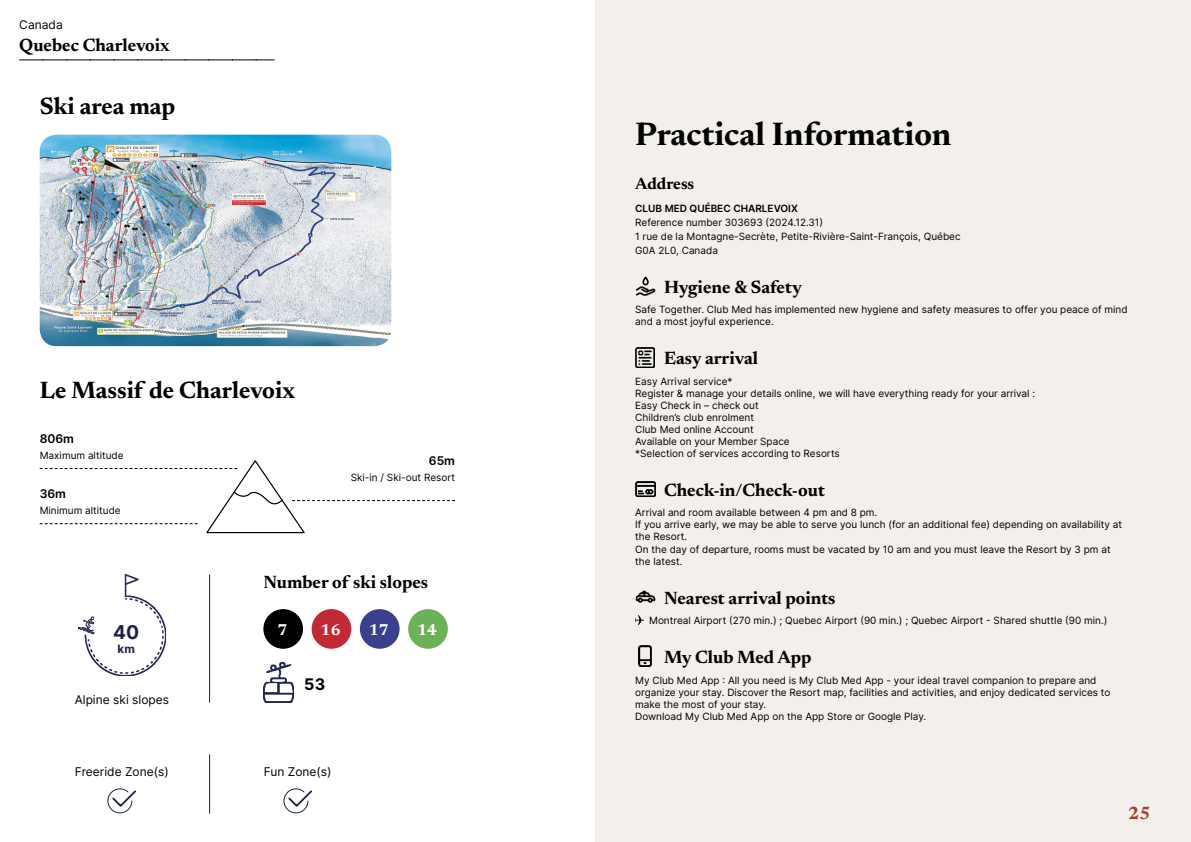
<style>
.page{position:relative;width:1191px;height:842px;background:#fff}
.page>*{position:absolute;margin:0;border:0;box-sizing:border-box;transform-origin:0 0}
.t1{font:700 33px "Newsreader 24 pt";color:#000}
.t2{font:700 24px "Newsreader 24 pt";color:#000}
.t3{font:700 19px "Inter";color:#1e2346}
.t4{font:700 18px "Newsreader 24 pt";color:#000}
.t5{font:700 18px "Newsreader 24 pt";color:#9d432c}
.t6{font:700 16.5px "Newsreader 24 pt";color:#000}
.t7{font:700 16px "Newsreader 24 pt";color:#fff}
.t8{font:700 16px "Inter";color:#000}
.t9{font:12px "Inter";color:#000}
.t10{font:600 12px "Inter";color:#000}
.t11{font:700 11.5px "Inter";color:#1e2346}
.t12{font:10px/12px "Inter";color:#000}
.t13{font:600 10px "Inter";color:#000}
</style>
<div class="page">
<div style="left:595px;top:0;width:596px;height:842px;background:#f3f0ec"></div>
<img style="left:40px;top:135px;width:351px;height:211px">
<svg style="left:20px;top:60px;width:254px;height:1px"></svg>
<svg style="left:40px;top:460px;width:415px;height:74px"></svg>
<div style="left:263px;top:609px;width:40px;height:40px;background:#000;border-radius:50%"></div>
<div style="left:312px;top:609px;width:39px;height:40px;background:#c22934;border-radius:50%"></div>
<div style="left:360px;top:609px;width:39px;height:40px;background:#3a3f8e;border-radius:50%"></div>
<div style="left:408px;top:609px;width:40px;height:40px;background:#6bb257;border-radius:50%"></div>
<img style="left:79px;top:574px;width:86px;height:101px">
<img style="left:263px;top:663px;width:30px;height:39px">
<svg style="left:107px;top:788px;width:29px;height:26px"></svg>
<svg style="left:283px;top:788px;width:29px;height:26px"></svg>
<hr style="left:209px;top:755px;width:1px;height:58px;background:#1e2346">
<hr style="left:209px;top:575px;width:1px;height:127px;background:#1e2346">
<img style="left:635px;top:276px;width:20px;height:20px">
<img style="left:636px;top:347px;width:18px;height:20px">
<img style="left:635px;top:481px;width:20px;height:15px">
<img style="left:635px;top:590px;width:20px;height:13px">
<svg style="left:635px;top:616px;width:8px;height:8px"></svg>
<img style="left:638px;top:645px;width:14px;height:21px">
<p class="t9" style="left:19px;top:15px;width:45px">Canada</p>
<h3 class="t4" style="left:19px;top:32px;width:152px">Quebec Charlevoix</h3>
<h2 class="t2" style="left:40px;top:89px;width:137px">Ski area map</h2>
<h2 class="t2" style="left:40px;top:372px;width:257px">Le Massif de Charlevoix</h2>
<p class="t10" style="left:40px;top:430px;width:36px">806m</p>
<p class="t12" style="left:40px;top:449px;width:85px">Maximum altitude</p>
<p class="t10" style="left:40px;top:485px;width:28px">36m</p>
<p class="t12" style="left:40px;top:504px;width:82px">Minimum altitude</p>
<p class="t10" style="left:429px;top:452px;width:28px">65m</p>
<p class="t12" style="left:351px;top:471px;width:106px">Ski-in / Ski-out Resort</p>
<h3 class="t4" style="left:263px;top:569px;width:166px">Number of ski slopes</h3>
<h3 class="t3" style="left:113px;top:618px;width:28px">40</h3>
<h3 class="t7" style="left:277px;top:618px;width:11px">7</h3>
<h3 class="t7" style="left:321px;top:618px;width:21px">16</h3>
<h3 class="t7" style="left:369px;top:618px;width:21px">17</h3>
<h3 class="t7" style="left:417px;top:618px;width:21px">14</h3>
<p class="t11" style="left:117px;top:640px;width:19px">km</p>
<p class="t9" style="left:75px;top:691px;width:96px">Alpine ski slopes</p>
<h3 class="t8" style="left:304px;top:673px;width:23px">53</h3>
<p class="t9" style="left:75px;top:762px;width:95px">Freeride Zone(s)</p>
<p class="t9" style="left:264px;top:762px;width:69px">Fun Zone(s)</p>
<h1 class="t1" style="left:635px;top:110px;width:318px">Practical Information</h1>
<h3 class="t6" style="left:635px;top:172px;width:61px">Address</h3>
<p class="t13" style="left:635px;top:201px;width:164px">CLUB MED QUÉBEC CHARLEVOIX</p>
<p class="t12" style="left:635px;top:215px;width:327px;line-height:14px">Reference number 303693 (2024.12.31)<br>1 rue de la Montagne-Secrète, Petite-Rivière-Saint-François, Québec<br>G0A 2L0, Canada</p>
<h3 class="t4" style="left:664px;top:274px;width:139px">Hygiene &amp; Safety</h3>
<p class="t12" style="left:635px;top:304px;width:494px">Safe Together. Club Med has implemented new hygiene and safety measures to offer you peace of mind and a most joyful experience.</p>
<h3 class="t4" style="left:664px;top:346px;width:95px">Easy arrival</h3>
<p class="t12" style="left:635px;top:375px;width:401px">Easy Arrival service*<br>Register &amp; manage your details online, we will have everything ready for your arrival :<br>Easy Check in – check out<br>Children’s club enrolment<br>Club Med online Account<br>Available on your Member Space<br>*Selection of services according to Resorts</p>
<h3 class="t4" style="left:664px;top:477px;width:162px">Check-in/Check-out</h3>
<p class="t12" style="left:635px;top:507px;width:488px">Arrival and room available between 4 pm and 8 pm.<br>If you arrive early, we may be able to serve you lunch (for an additional fee) depending on availability at the Resort.<br>On the day of departure, rooms must be vacated by 10 am and you must leave the Resort by 3 pm at the latest.</p>
<h3 class="t4" style="left:664px;top:585px;width:173px">Nearest arrival points</h3>
<p class="t12" style="left:649px;top:614px;width:460px">Montreal Airport (270 min.) ; Quebec Airport (90 min.) ; Quebec Airport - Shared shuttle (90 min.)</p>
<h3 class="t4" style="left:664px;top:644px;width:149px">My Club Med App</h3>
<p class="t12" style="left:635px;top:674px;width:477px">My Club Med App : All you need is My Club Med App - your ideal travel companion to prepare and organize your stay. Discover the Resort map, facilities and activities, and enjoy dedicated services to make the most of your stay.<br>Download My Club Med App on the App Store or Google Play.</p>
<h3 class="t5" style="left:1128px;top:800px;width:24px">25</h3>
</div>
